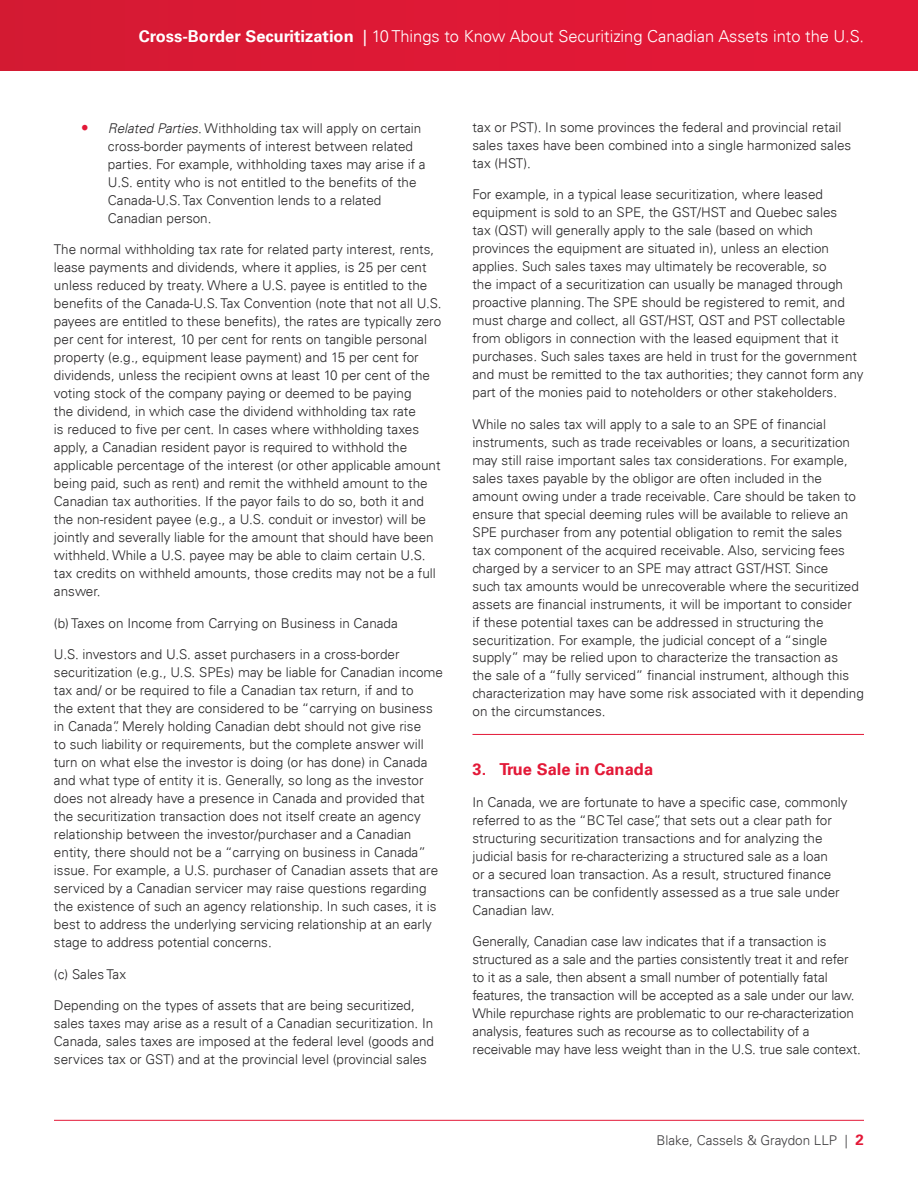
<style>
.page{position:relative;width:918px;height:1188px;background:#fff}
.page>*{position:absolute;margin:0;border:0;box-sizing:border-box;transform-origin:0 0}
.t1{font:300 16.5px "Univers 45";color:#fff}
.t2{font:700 16.5px "Univers 65";color:#fff}
.t3{font:700 16.5px "Univers 65";color:#e31837}
.t4{font:300 15px "Univers 45";color:#fff}
.t5{font:700 15px "Univers 65";color:#fff}
.t6{font:300 13.5px/18px "Univers 45";color:#292829}
.t7{font:300 13.5px "Univers 45";color:#403f41}
.s1{font-family:"Univers 55 Roman";font-weight:400}
.s2{font-size:15px;color:#e31837}
.s3{font-style:italic}
.s4{font-family:"Univers 65";font-weight:700;font-size:15px;color:#e31837}
</style>
<div class="page">
<div style="left:0;top:0;width:918px;height:71px;background:#df1936"></div>
<hr style="left:54px;top:1120px;width:810px;height:1px;background:#e31837">
<hr style="left:472px;top:734px;width:392px;height:1px;background:#e31837">
<p class="t1" style="left:363px;top:26px;width:503px"><span class="s1">|</span> 10 Things to Know About Securitizing Canadian Assets into the U.S.</p>
<p class="t2" style="left:139px;top:26px;width:216px">Cross-Border Securitization</p>
<p class="t4" style="left:388px;top:27px;width:477px"><span class="s1">|</span> 10 Things Americans Should Know About Securitizing Canadian Assets</p>
<p class="t5" style="left:184px;top:27px;width:197px">Cross-Border Securitization</p>
<p class="t6" style="left:108px;top:119px;width:319px;text-indent:-27px"><span class="s2">•</span> <span class="s3">Related Parties</span>. Withholding tax will apply on certain cross-border payments of interest between related parties. For example, withholding taxes may arise if a U.S. entity who is not entitled to the benefits of the Canada-U.S. Tax Convention lends to a related Canadian person.</p>
<p class="t6" style="left:54px;top:240px;width:389px">The normal withholding tax rate for related party interest, rents, lease payments and dividends, where it applies, is 25 per cent unless reduced by treaty. Where a U.S. payee is entitled to the benefits of the Canada-U.S. Tax Convention (note that not all U.S. payees are entitled to these benefits), the rates are typically zero per cent for interest, 10 per cent for rents on tangible personal property (e.g., equipment lease payment) and 15 per cent for dividends, unless the recipient owns at least 10 per cent of the voting stock of the company paying or deemed to be paying<br>the dividend, in which case the dividend withholding tax rate<br>is reduced to five per cent. In cases where withholding taxes apply, a Canadian resident payor is required to withhold the applicable percentage of the interest (or other applicable amount being paid, such as rent) and remit the withheld amount to the Canadian tax authorities. If the payor fails to do so, both it and the non-resident payee (e.g., a U.S. conduit or investor) will be jointly and severally liable for the amount that should have been withheld. While a U.S. payee may be able to claim certain U.S. tax credits on withheld amounts, those credits may not be a full answer.</p>
<p class="t6" style="left:54px;top:614px;width:345px">(b) Taxes on Income from Carrying on Business in Canada</p>
<p class="t6" style="left:54px;top:645px;width:391px">U.S. investors and U.S. asset purchasers in a cross-border securitization (e.g., U.S. SPEs) may be liable for Canadian income tax and/ or be required to file a Canadian tax return, if and to<br>the extent that they are considered to be “carrying on business in Canada”. Merely holding Canadian debt should not give rise<br>to such liability or requirements, but the complete answer will turn on what else the investor is doing (or has done) in Canada and what type of entity it is. Generally, so long as the investor does not already have a presence in Canada and provided that the securitization transaction does not itself create an agency relationship between the investor/purchaser and a Canadian entity, there should not be a “carrying on business in Canada” issue. For example, a U.S. purchaser of Canadian assets that are serviced by a Canadian servicer may raise questions regarding the existence of such an agency relationship. In such cases, it is best to address the underlying servicing relationship at an early stage to address potential concerns.</p>
<p class="t6" style="left:54px;top:965px;width:74px">(c) Sales Tax</p>
<p class="t6" style="left:54px;top:996px;width:382px">Depending on the types of assets that are being securitized, sales taxes may arise as a result of a Canadian securitization. In Canada, sales taxes are imposed at the federal level (goods and services tax or GST) and at the provincial level (provincial sales</p>
<p class="t6" style="left:472px;top:118px;width:380px">tax or PST). In some provinces the federal and provincial retail sales taxes have been combined into a single harmonized sales tax (HST).</p>
<p class="t6" style="left:472px;top:185px;width:393px">For example, in a typical lease securitization, where leased equipment is sold to an SPE, the GST/HST and Quebec sales<br>tax (QST) will generally apply to the sale (based on which provinces the equipment are situated in), unless an election applies. Such sales taxes may ultimately be recoverable, so<br>the impact of a securitization can usually be managed through proactive planning. The SPE should be registered to remit, and must charge and collect, all GST/HST, QST and PST collectable from obligors in connection with the leased equipment that it purchases. Such sales taxes are held in trust for the government and must be remitted to the tax authorities; they cannot form any part of the monies paid to noteholders or other stakeholders.</p>
<p class="t6" style="left:472px;top:415px;width:393px">While no sales tax will apply to a sale to an SPE of financial instruments, such as trade receivables or loans, a securitization may still raise important sales tax considerations. For example, sales taxes payable by the obligor are often included in the amount owing under a trade receivable. Care should be taken to ensure that special deeming rules will be available to relieve an SPE purchaser from any potential obligation to remit the sales<br>tax component of the acquired receivable. Also, servicing fees charged by a servicer to an SPE may attract GST/HST. Since<br>such tax amounts would be unrecoverable where the securitized assets are financial instruments, it will be important to consider<br>if these potential taxes can be addressed in structuring the securitization. For example, the judicial concept of a “single supply” may be relied upon to characterize the transaction as<br>the sale of a “fully serviced” financial instrument, although this characterization may have some risk associated with it depending on the circumstances.</p>
<p class="t3" style="left:472px;top:760px;width:182px">3. True Sale in Canada</p>
<p class="t6" style="left:472px;top:793px;width:377px">In Canada, we are fortunate to have a specific case, commonly referred to as the “BC Tel case”, that sets out a clear path for structuring securitization transactions and for analyzing the judicial basis for re-characterizing a structured sale as a loan<br>or a secured loan transaction. As a result, structured finance transactions can be confidently assessed as a true sale under Canadian law.</p>
<p class="t6" style="left:472px;top:932px;width:390px">Generally, Canadian case law indicates that if a transaction is structured as a sale and the parties consistently treat it and refer to it as a sale, then absent a small number of potentially fatal features, the transaction will be accepted as a sale under our law.<br>While repurchase rights are problematic to our re-characterization analysis, features such as recourse as to collectability of a receivable may have less weight than in the U.S. true sale context.</p>
<p class="t7" style="left:656px;top:1132px;width:209px">Blake, Cassels &amp; Graydon LLP | <span class="s4">2</span></p>
</div>
